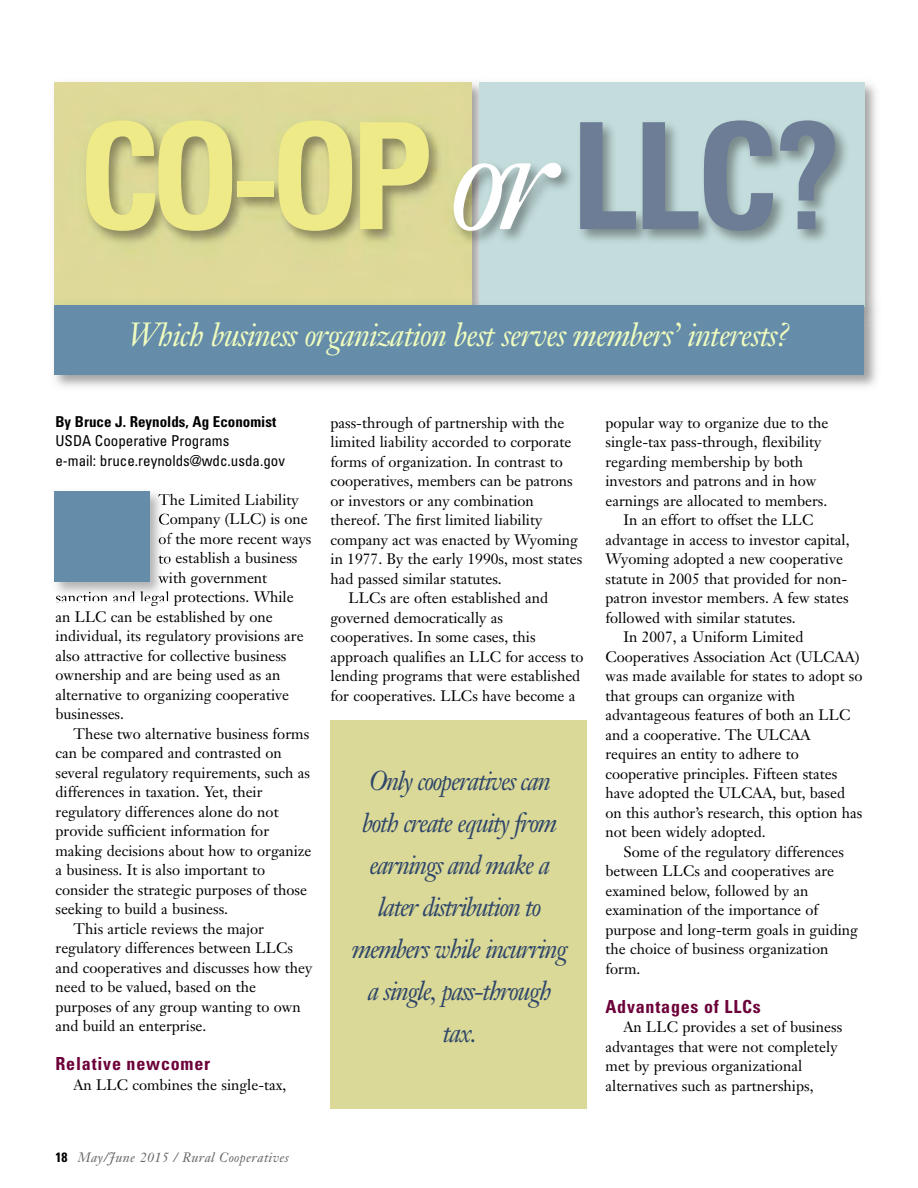
<style>
.page{position:relative;width:918px;height:1188px;background:#fff}
.page>*{position:absolute;margin:0;border:0;box-sizing:border-box;transform-origin:0 0}
.t1{font:700 condensed 148.05px "Univers";letter-spacing:-.045em;color:#eeea88}
.t2{font:italic 33px "Janson Text";letter-spacing:-.025em;color:#f0fdbf;scale:.93 1}
.t3{font:italic 27px/42px "Janson Text";letter-spacing:-.05em;color:#2f4669;text-align:center;scale:.93 1}
.t4{font:700 condensed 18px "Univers";letter-spacing:.045em;color:#6c0039}
.t5{font:15px/19.5px "Janson Text";color:#000}
.t6{font:condensed 15px/19.5px "Univers";color:#000}
.t7{font:700 condensed 15px "Univers";color:#000}
.t8{font:italic 13.5px "Janson Text";letter-spacing:.025em;color:#666}
.s1{font-family:"Janson Text";font-weight:400;font-style:italic;font-stretch:normal;color:#fff}
.s2{color:#6e7d96}
.s3{font-family:"Univers";font-weight:700;font-style:normal;font-stretch:condensed;color:#000}
</style>
<div class="page">
<img style="left:55px;top:491px;width:114px;height:110px">
<svg style="left:158px;top:494px;width:11px;height:11px"></svg>
<svg style="left:159px;top:514px;width:10px;height:11px"></svg>
<svg style="left:159px;top:534px;width:10px;height:10px"></svg>
<svg style="left:159px;top:555px;width:10px;height:9px"></svg>
<svg style="left:158px;top:576px;width:11px;height:7px"></svg>
<img style="left:68px;top:591px;width:100px;height:10px">
<div style="left:54px;top:491px;width:95px;height:91px;background:#658daa"></div>
<img style="left:864px;top:82px;width:12px;height:216px">
<img style="left:54px;top:82px;width:810px;height:216px">
<img style="left:55px;top:326px;width:822px;height:61px">
<img style="left:864px;top:321px;width:13px;height:5px">
<img style="left:864px;top:298px;width:13px;height:23px">
<svg style="left:472px;top:298px;width:7px;height:7px"></svg>
<div style="left:54px;top:305px;width:810px;height:70px;background:#658daa"></div>
<div style="left:331px;top:720px;width:256px;height:388px;background:#dad998"></div>
<h1 class="t1" style="left:78px;top:86px;width:764px">CO-OP <span class="s1">or</span><span class="s2">LLC?</span></h1>
<h2 class="t2" style="left:128px;top:315px;width:713px">Which business organization best serves members’ interests?</h2>
<p class="t7" style="left:55px;top:412px;width:222px">By Bruce J. Reynolds, Ag Economist</p>
<p class="t6" style="left:55px;top:431px;width:231px">USDA Cooperative Programs<br>e-mail: bruce.reynolds@wdc.usda.gov</p>
<p class="t5" style="left:158px;top:490px;width:142px">The Limited Liability</p>
<p class="t5" style="left:158px;top:509px;width:151px">Company (LLC) is one</p>
<p class="t5" style="left:158px;top:529px;width:155px">of the more recent ways</p>
<p class="t5" style="left:158px;top:548px;width:141px">to establish a business</p>
<p class="t5" style="left:158px;top:568px;width:111px">with government</p>
<p class="t5" style="left:55px;top:587px;width:240px">sanction and legal protections. While</p>
<p class="t5" style="left:55px;top:607px;width:219px">an LLC can be established by one</p>
<p class="t5" style="left:55px;top:626px;width:250px">individual, its regulatory provisions are</p>
<p class="t5" style="left:55px;top:646px;width:232px">also attractive for collective business</p>
<p class="t5" style="left:55px;top:665px;width:227px">ownership and are being used as an</p>
<p class="t5" style="left:55px;top:685px;width:235px">alternative to organizing cooperative</p>
<p class="t5" style="left:55px;top:704px;width:70px">businesses.</p>
<p class="t5" style="left:74px;top:724px;width:237px">These two alternative business forms</p>
<p class="t5" style="left:55px;top:743px;width:228px">can be compared and contrasted on</p>
<p class="t5" style="left:55px;top:763px;width:256px">several regulatory requirements, such as</p>
<p class="t5" style="left:55px;top:782px;width:209px">differences in taxation. Yet, their</p>
<p class="t5" style="left:55px;top:802px;width:225px">regulatory differences alone do not</p>
<p class="t5" style="left:55px;top:821px;width:215px">provide sufficient information for</p>
<p class="t5" style="left:55px;top:841px;width:258px">making decisions about how to organize</p>
<p class="t5" style="left:55px;top:860px;width:211px">a business. It is also important to</p>
<p class="t5" style="left:55px;top:880px;width:253px">consider the strategic purposes of those</p>
<p class="t5" style="left:55px;top:899px;width:174px">seeking to build a business.</p>
<p class="t5" style="left:74px;top:919px;width:192px">This article reviews the major</p>
<p class="t5" style="left:55px;top:938px;width:239px">regulatory differences between LLCs</p>
<p class="t5" style="left:55px;top:958px;width:258px">and cooperatives and discusses how they</p>
<p class="t5" style="left:55px;top:977px;width:202px">need to be valued, based on the</p>
<p class="t5" style="left:55px;top:997px;width:247px">purposes of any group wanting to own</p>
<p class="t5" style="left:55px;top:1016px;width:152px">and build an enterprise.</p>
<p class="t4" style="left:55px;top:1053px;width:156px">Relative newcomer</p>
<p class="t5" style="left:74px;top:1075px;width:214px">An LLC combines the single-tax,</p>
<p class="t5" style="left:331px;top:412px;width:236px">pass-through of partnership with the</p>
<p class="t5" style="left:331px;top:432px;width:242px">limited liability accorded to corporate</p>
<p class="t5" style="left:331px;top:451px;width:234px">forms of organization. In contrast to</p>
<p class="t5" style="left:331px;top:471px;width:244px">cooperatives, members can be patrons</p>
<p class="t5" style="left:331px;top:490px;width:205px">or investors or any combination</p>
<p class="t5" style="left:331px;top:510px;width:213px">thereof. The first limited liability</p>
<p class="t5" style="left:331px;top:529px;width:249px">company act was enacted by Wyoming</p>
<p class="t5" style="left:331px;top:549px;width:253px">in 1977. By the early 1990s, most states</p>
<p class="t5" style="left:331px;top:568px;width:173px">had passed similar statutes.</p>
<p class="t5" style="left:349px;top:588px;width:201px">LLCs are often established and</p>
<p class="t5" style="left:331px;top:607px;width:174px">governed democratically as</p>
<p class="t5" style="left:331px;top:627px;width:207px">cooperatives. In some cases, this</p>
<p class="t5" style="left:331px;top:646px;width:255px">approach qualifies an LLC for access to</p>
<p class="t5" style="left:331px;top:666px;width:251px">lending programs that were established</p>
<p class="t5" style="left:331px;top:685px;width:246px">for cooperatives. LLCs have become a</p>
<h3 class="t3" style="left:352px;top:759px;width:234px">Only cooperatives can both create equity from earnings and make a later distribution to members while incurring a single, pass-through tax.</h3>
<p class="t5" style="left:605px;top:412px;width:224px">popular way to organize due to the</p>
<p class="t5" style="left:605px;top:432px;width:218px">single-tax pass-through, flexibility</p>
<p class="t5" style="left:605px;top:451px;width:199px">regarding membership by both</p>
<p class="t5" style="left:605px;top:471px;width:212px">investors and patrons and in how</p>
<p class="t5" style="left:605px;top:490px;width:223px">earnings are allocated to members.</p>
<p class="t5" style="left:624px;top:510px;width:192px">In an effort to offset the LLC</p>
<p class="t5" style="left:605px;top:529px;width:246px">advantage in access to investor capital,</p>
<p class="t5" style="left:605px;top:549px;width:239px">Wyoming adopted a new cooperative</p>
<p class="t5" style="left:605px;top:568px;width:243px">statute in 2005 that provided for non-</p>
<p class="t5" style="left:605px;top:588px;width:245px">patron investor members. A few states</p>
<p class="t5" style="left:605px;top:607px;width:192px">followed with similar statutes.</p>
<p class="t5" style="left:624px;top:627px;width:181px">In 2007, a Uniform Limited</p>
<p class="t5" style="left:605px;top:646px;width:255px">Cooperatives Association Act (ULCAA)</p>
<p class="t5" style="left:605px;top:666px;width:259px">was made available for states to adopt so</p>
<p class="t5" style="left:605px;top:685px;width:191px">that groups can organize with</p>
<p class="t5" style="left:605px;top:705px;width:246px">advantageous features of both an LLC</p>
<p class="t5" style="left:605px;top:724px;width:207px">and a cooperative. The ULCAA</p>
<p class="t5" style="left:605px;top:744px;width:195px">requires an entity to adhere to</p>
<p class="t5" style="left:605px;top:763px;width:233px">cooperative principles. Fifteen states</p>
<p class="t5" style="left:605px;top:783px;width:241px">have adopted the ULCAA, but, based</p>
<p class="t5" style="left:605px;top:802px;width:258px">on this author’s research, this option has</p>
<p class="t5" style="left:605px;top:822px;width:162px">not been widely adopted.</p>
<p class="t5" style="left:624px;top:841px;width:222px">Some of the regulatory differences</p>
<p class="t5" style="left:605px;top:861px;width:230px">between LLCs and cooperatives are</p>
<p class="t5" style="left:605px;top:880px;width:204px">examined below, followed by an</p>
<p class="t5" style="left:605px;top:900px;width:214px">examination of the importance of</p>
<p class="t5" style="left:605px;top:919px;width:254px">purpose and long-term goals in guiding</p>
<p class="t5" style="left:605px;top:939px;width:224px">the choice of business organization</p>
<p class="t5" style="left:605px;top:958px;width:36px">form.</p>
<p class="t4" style="left:605px;top:995px;width:157px">Advantages of LLCs</p>
<p class="t5" style="left:606px;top:1017px;width:238px;text-indent:18px">An LLC provides a set of business advantages that were not completely met by previous organizational alternatives such as partnerships,</p>
<p class="t8" style="left:55px;top:1149px;width:235px"><span class="s3">18</span> May/June 2015 / Rural Cooperatives</p>
</div>
